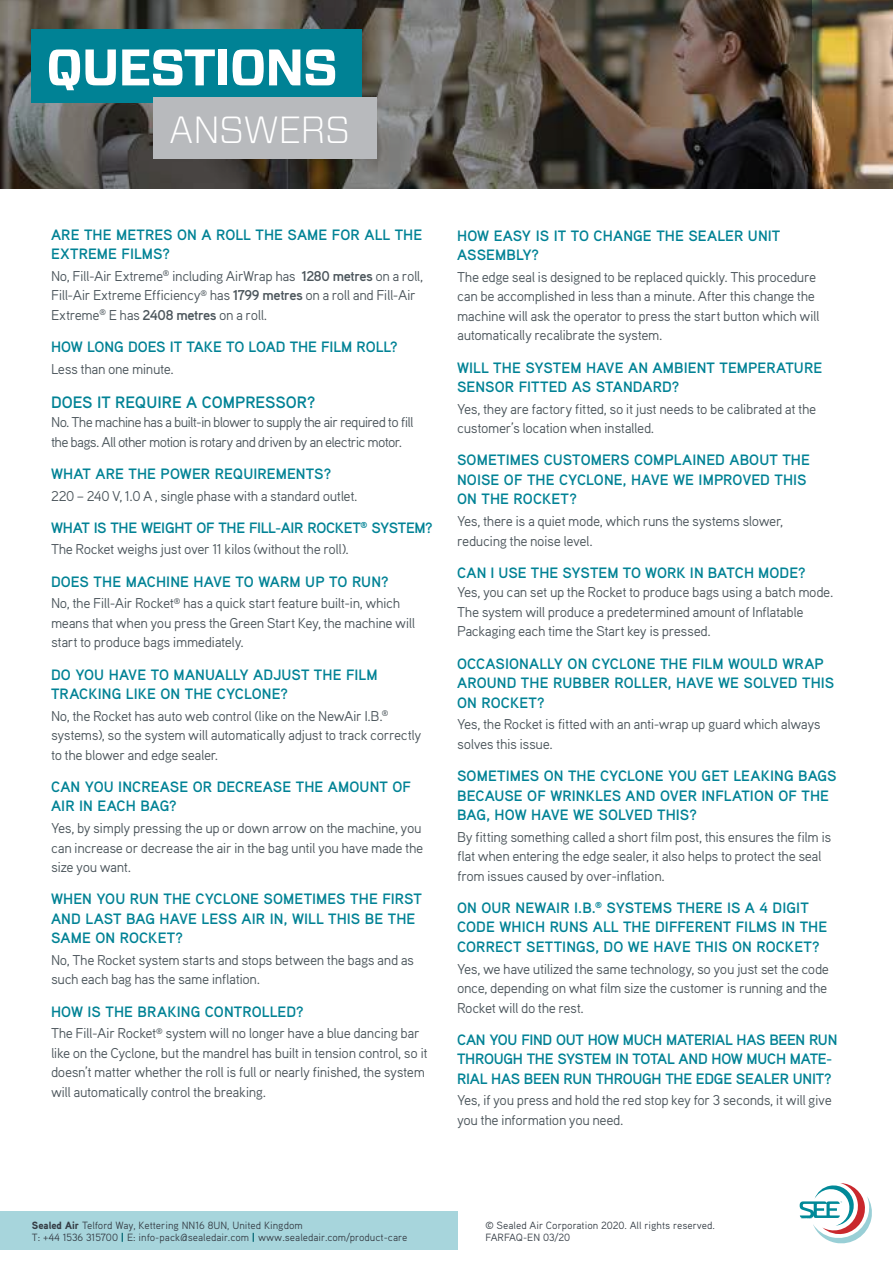
<style>
.page{position:relative;width:893px;height:1263px;background:#fff}
.page>*{position:absolute;margin:0;border:0;box-sizing:border-box;transform-origin:0 0}
.t1{font:700 51.3px "Forza";letter-spacing:-.025em;color:#fff}
.t2{font:300 37.8px "Forza";letter-spacing:-.03em;color:#fff}
.t3{font:700 16.5px "Aaux Pro OT";color:#008295}
.t4{font:700 15px/19.5px "Aaux Pro OT";letter-spacing:.005em;color:#008295}
.t5{font:700 15px/19.5px "Aaux Pro OT";letter-spacing:-.02em;color:#008295}
.t6{font:14.25px/19.5px "Aaux Pro OT";letter-spacing:-.03em;color:#4c565c}
.t7{font:14.25px/19.5px "Aaux Pro OT";letter-spacing:-.05em;color:#4c565c}
.t8{font:10.5px/12.6px "Aaux Pro OT";color:#363e46}
.s1{font-weight:700}
.s2{font-weight:900}
.s3{font-weight:900;color:#006471}
</style>
<div class="page">
<img style="left:812px;top:0;width:81px;height:189px">
<svg style="left:0;top:0;width:812px;height:189px;background:#575149"></svg>
<div style="left:31px;top:29px;width:331px;height:74px;background:#008295"></div>
<div style="left:154px;top:97px;width:223px;height:61px;background:#b8babd"></div>
<svg style="left:800px;top:1183px;width:72px;height:60px"></svg>
<div style="left:0;top:1211px;width:457px;height:39px;background:#a7d5dc"></div>
<h1 class="t1" style="left:46px;top:33px;width:293px">QUESTIONS</h1>
<h2 class="t2" style="left:169px;top:103px;width:183px">ANSWERS</h2>
<p class="t4" style="left:51px;top:224px;width:373px">ARE THE METRES ON A ROLL THE SAME FOR ALL THE<br>EXTREME FILMS?</p>
<p class="t6" style="left:51px;top:266px;width:374px">No, Fill-Air Extreme<sup>®</sup> including AirWrap has <span class="s1">1280 metres</span> on a roll,<br>Fill-Air Extreme Efficiency<sup>®</sup> has <span class="s1">1799 metres</span> on a roll and Fill-Air<br>Extreme<sup>®</sup> E has <span class="s1">2408 metres</span> on a roll.</p>
<p class="t4" style="left:51px;top:337px;width:348px">HOW LONG DOES IT TAKE TO LOAD THE FILM ROLL?</p>
<p class="t6" style="left:51px;top:359px;width:124px">Less than one minute.</p>
<p class="t3" style="left:51px;top:391px;width:266px">DOES IT REQUIRE A COMPRESSOR?</p>
<p class="t7" style="left:51px;top:412px;width:364px">No. The machine has a built-in blower to supply the air required to fill the bags. All other motion is rotary and driven by an electric motor.</p>
<p class="t4" style="left:51px;top:463px;width:282px">WHAT ARE THE POWER REQUIREMENTS?</p>
<p class="t6" style="left:51px;top:485px;width:308px">220 – 240 V, 1.0 A , single phase with a standard outlet.</p>
<p class="t5" style="left:51px;top:517px;width:383px">WHAT IS THE WEIGHT OF THE FILL-AIR ROCKET<sup>®</sup> SYSTEM?</p>
<p class="t6" style="left:51px;top:539px;width:299px">The Rocket weighs just over 11 kilos (without the roll).</p>
<p class="t4" style="left:51px;top:571px;width:339px">DOES THE MACHINE HAVE TO WARM UP TO RUN?</p>
<p class="t6" style="left:51px;top:593px;width:366px">No, the Fill-Air Rocket<sup>®</sup> has a quick start feature built-in, which means that when you press the Green Start Key, the machine will start to produce bags immediately.</p>
<p class="t4" style="left:51px;top:664px;width:328px">DO YOU HAVE TO MANUALLY ADJUST THE FILM<br>TRACKING LIKE ON THE CYCLONE?</p>
<p class="t6" style="left:51px;top:705px;width:372px">No, the Rocket has auto web control (like on the NewAir I.B.<sup>® </sup>systems), so the system will automatically adjust to track correctly to the blower and edge sealer.</p>
<p class="t4" style="left:51px;top:776px;width:362px">CAN YOU INCREASE OR DECREASE THE AMOUNT OF<br>AIR IN EACH BAG?</p>
<p class="t6" style="left:51px;top:818px;width:374px">Yes, by simply pressing the up or down arrow on the machine, you can increase or decrease the air in the bag until you have made the size you want.</p>
<p class="t4" style="left:51px;top:889px;width:372px">WHEN YOU RUN THE CYCLONE SOMETIMES THE FIRST<br>AND LAST BAG HAVE LESS AIR IN, WILL THIS BE THE<br>SAME ON ROCKET?</p>
<p class="t6" style="left:51px;top:950px;width:365px">No, The Rocket system starts and stops between the bags and as such each bag has the same inflation.</p>
<p class="t4" style="left:51px;top:1001px;width:254px">HOW IS THE BRAKING CONTROLLED?</p>
<p class="t6" style="left:51px;top:1023px;width:378px">The Fill-Air Rocket<sup>®</sup> system will no longer have a blue dancing bar like on the Cyclone, but the mandrel has built in tension control, so it doesn’t matter whether the roll is full or nearly finished, the system will automatically control the breaking.</p>
<p class="t4" style="left:457px;top:225px;width:325px">HOW EASY IS IT TO CHANGE THE SEALER UNIT<br>ASSEMBLY?</p>
<p class="t6" style="left:457px;top:267px;width:364px">The edge seal is designed to be replaced quickly. This procedure can be accomplished in less than a minute. After this change the machine will ask the operator to press the start button which will automatically recalibrate the system.</p>
<p class="t4" style="left:457px;top:357px;width:367px">WILL THE SYSTEM HAVE AN AMBIENT TEMPERATURE<br>SENSOR FITTED AS STANDARD?</p>
<p class="t6" style="left:457px;top:398px;width:361px">Yes, they are factory fitted, so it just needs to be calibrated at the customer’s location when installed.</p>
<p class="t4" style="left:457px;top:450px;width:354px">SOMETIMES CUSTOMERS COMPLAINED ABOUT THE<br>NOISE OF THE CYCLONE, HAVE WE IMPROVED THIS<br>ON THE ROCKET?</p>
<p class="t6" style="left:457px;top:511px;width:328px">Yes, there is a quiet mode, which runs the systems slower, reducing the noise level.</p>
<p class="t4" style="left:457px;top:562px;width:350px">CAN I USE THE SYSTEM TO WORK IN BATCH MODE?</p>
<p class="t6" style="left:457px;top:582px;width:378px">Yes, you can set up the Rocket to produce bags using a batch mode.<br>The system will produce a predetermined amount of Inflatable<br>Packaging each time the Start key is pressed.</p>
<p class="t4" style="left:457px;top:653px;width:379px">OCCASIONALLY ON CYCLONE THE FILM WOULD WRAP<br>AROUND THE RUBBER ROLLER, HAVE WE SOLVED THIS<br>ON ROCKET?</p>
<p class="t6" style="left:457px;top:714px;width:365px">Yes, the Rocket is fitted with an anti-wrap up guard which always solves this issue.</p>
<p class="t4" style="left:457px;top:765px;width:381px">SOMETIMES ON THE CYCLONE YOU GET LEAKING BAGS<br>BECAUSE OF WRINKLES AND OVER INFLATION OF THE<br>BAG, HOW HAVE WE SOLVED THIS?</p>
<p class="t6" style="left:457px;top:826px;width:376px">By fitting something called a short film post, this ensures the film is flat when entering the edge sealer, it also helps to protect the seal from issues caused by over-inflation.</p>
<p class="t4" style="left:457px;top:897px;width:372px">ON OUR NEWAIR I.B.<sup>®</sup> SYSTEMS THERE IS A 4 DIGIT<br>CODE WHICH RUNS ALL THE DIFFERENT FILMS IN THE<br>CORRECT SETTINGS, DO WE HAVE THIS ON ROCKET?</p>
<p class="t6" style="left:457px;top:958px;width:373px">Yes, we have utilized the same technology, so you just set the code once, depending on what film size the customer is running and the<br>Rocket will do the rest.</p>
<p class="t5" style="left:457px;top:1029px;width:382px">CAN YOU FIND OUT HOW MUCH MATERIAL HAS BEEN RUN<br>THROUGH THE SYSTEM IN TOTAL AND HOW MUCH MATE-<br>RIAL HAS BEEN RUN THROUGH THE EDGE SEALER UNIT?</p>
<p class="t6" style="left:457px;top:1090px;width:376px">Yes, if you press and hold the red stop key for 3 seconds, it will give you the information you need.</p>
<p class="t8" style="left:32px;top:1218px;width:377px"><span class="s2">Sealed Air</span> Telford Way, Kettering NN16 8UN, United Kingdom<br>T: +44 1536 315700 <span class="s3">|</span> E: info-pack@sealedair.com <span class="s3">|</span> www.sealedair.com/product-care</p>
<p class="t8" style="left:485px;top:1218px;width:231px">© Sealed Air Corporation 2020. All rights reserved.<br>FARFAQ-EN 03/20</p>
</div>
